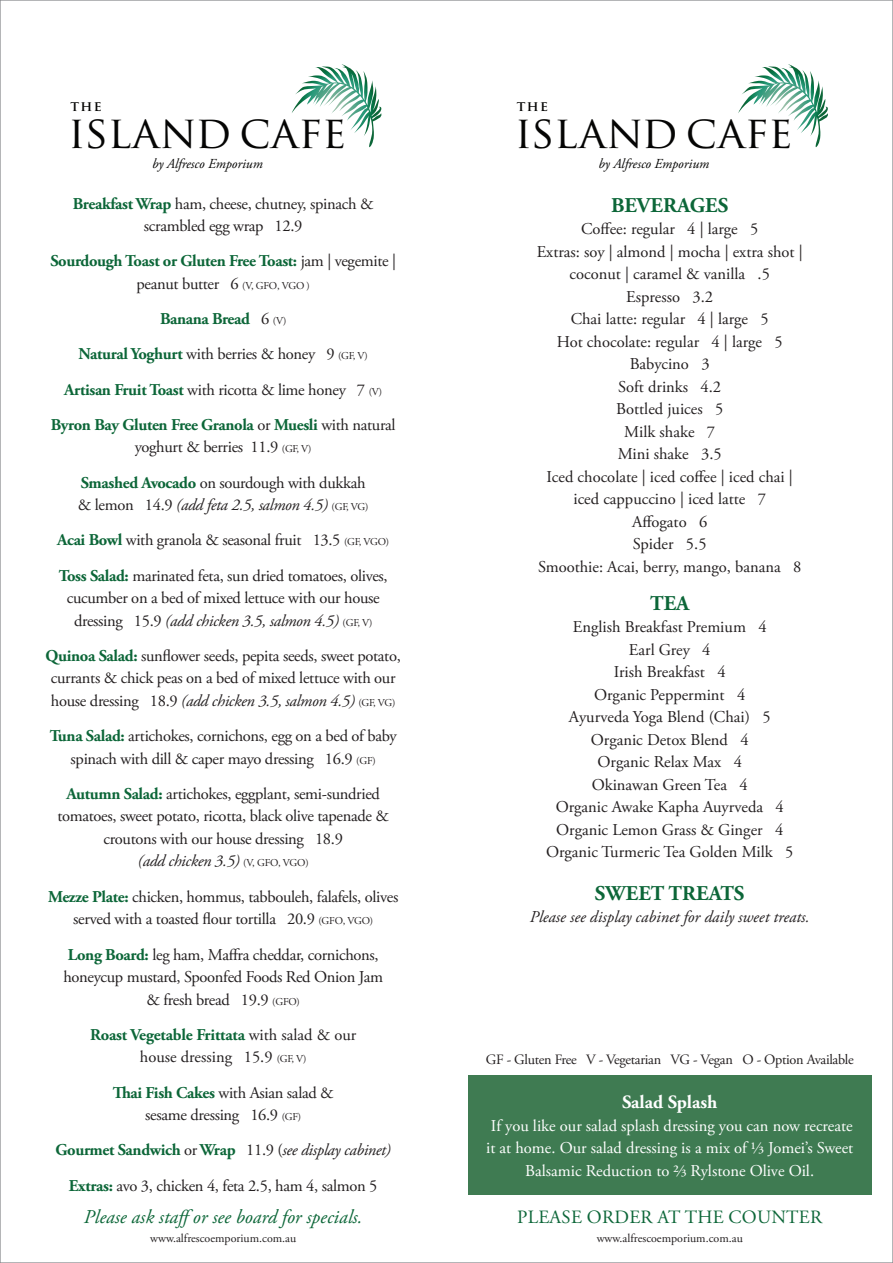
<style>
.page{position:relative;width:893px;height:1263px;background:#fff}
.page>*{position:absolute;margin:0;border:0;box-sizing:border-box;transform-origin:0 0}
.t1{font:44.25px "Trajan Pro";color:#050504}
.t2{font:700 21px "Adobe Garamond Pro";letter-spacing:.005em;color:#0c6638}
.t3{font:italic 19.5px "Adobe Garamond Pro";color:#0c6638}
.t4{font:18.75px "Adobe Garamond Pro";letter-spacing:.015em;color:#0c6638}
.t5{font:700 18.75px "Adobe Garamond Pro";color:#fff}
.t6{font:16.5px/22.5px "Adobe Garamond Pro";letter-spacing:-.02em;color:#231f20;text-align:center}
.t7{font:16.5px/22.5px "Adobe Garamond Pro";color:#231f20;text-align:center}
.t8{font:700 16.5px/35.2px "Adobe Garamond Pro";letter-spacing:-.02em;color:#0c6638;text-align:center}
.t9{font:16.5px/22.5px "Adobe Garamond Pro";color:#fff;text-align:center}
.t10{font:italic 16.5px "Adobe Garamond Pro";color:#231f20}
.t11{font:14.25px "Adobe Garamond Pro";letter-spacing:-.02em;color:#231f20}
.t12{font:italic 13.65px "Adobe Garamond Pro";color:#050504}
.t13{font:700 13.65px "Trajan Pro";letter-spacing:.1em;color:#050504}
.t14{font:12px "Adobe Garamond Pro";color:#231f20}
.s1{font-weight:700;color:#0c6638}
.s2{font-weight:400;color:#231f20}
.s3{font-weight:400;font-size:10.5px;color:#231f20}
.s4{font-size:10.5px}
.s5{font-style:italic}
</style>
<div class="page">
<svg style="left:292px;top:67px;width:60px;height:46px"></svg>
<svg style="left:738px;top:67px;width:61px;height:46px"></svg>
<div style="left:468px;top:1075px;width:404px;height:119px;background:#3f7b52"></div>
<p class="t13" style="left:70px;top:98px;width:33px">the</p>
<p class="t13" style="left:517px;top:98px;width:33px">the</p>
<h1 class="t1" style="left:68px;top:104px;width:280px">ISLAND CAFE</h1>
<h1 class="t1" style="left:515px;top:104px;width:280px">ISLAND CAFE</h1>
<p class="t12" style="left:152px;top:155px;width:112px">by Alfresco Emporium</p>
<p class="t12" style="left:599px;top:155px;width:112px">by Alfresco Emporium</p>
<p class="t6" style="left:73px;top:193px;width:302px"><span class="s1">Breakfast Wrap</span> ham, cheese, chutney, spinach &amp; scrambled egg wrap 12.9</p>
<p class="t8" style="left:50px;top:250px;width:347px;line-height:22.5px">Sourdough Toast or Gluten Free Toast: <span class="s2">jam | vegemite | peanut butter 6</span> <span class="s3">(V, GFO, VGO )</span></p>
<p class="t8" style="left:51px;top:302px;width:346px">Banana Bread <span class="s2">6</span> <span class="s3">(V)<br></span>Natural Yoghurt <span class="s2">with berries &amp; honey 9</span> <span class="s3">(GF, V)<br></span>Artisan Fruit Toast <span class="s2">with ricotta &amp; lime honey 7</span> <span class="s3">(V)<br></span>Byron Bay Gluten Free Granola <span class="s2">or</span> Muesli <span class="s2">with natural</span></p>
<p class="t6" style="left:81px;top:430px;width:286px;line-height:35.2px">yoghurt &amp; berries 11.9 <span class="s4">(GF, V)<br></span><span class="s1">Smashed Avocado</span> on sourdough with dukkah</p>
<p class="t6" style="left:57px;top:488px;width:333px;line-height:35.2px">&amp; lemon 14.9 <span class="s5">(add feta 2.5, salmon 4.5)</span> <span class="s4">(GF, VG)<br></span><span class="s1">Acai Bowl</span> with granola &amp; seasonal fruit 13.5 <span class="s4">(GF, VGO)<br></span><span class="s1">Toss Salad:</span> marinated feta, sun dried tomatoes, olives,</p>
<p class="t6" style="left:67px;top:587px;width:314px">cucumber on a bed of mixed lettuce with our house dressing 15.9 <span class="s5">(add chicken 3.5, salmon 4.5)</span> <span class="s4">(GF, V)</span></p>
<p class="t6" style="left:46px;top:645px;width:357px"><span class="s1">Quinoa Salad:</span> sunflower seeds, pepita seeds, sweet potato, currants &amp; chick peas on a bed of mixed lettuce with our house dressing 18.9 <span class="s5">(add chicken 3.5, salmon 4.5)</span> <span class="s4">(GF, VG)</span></p>
<p class="t6" style="left:50px;top:725px;width:349px"><span class="s1">Tuna Salad:</span> artichokes, cornichons, egg on a bed of baby spinach with dill &amp; caper mayo dressing 16.9 <span class="s4">(GF)</span></p>
<p class="t6" style="left:57px;top:783px;width:333px"><span class="s1">Autumn Salad:</span> artichokes, eggplant, semi-sundried tomatoes, sweet potato, ricotta, black olive tapenade &amp; croutons with our house dressing 18.9<br><span class="s5">(add chicken 3.5)</span> <span class="s4">(V, GFO, VGO)</span></p>
<p class="t6" style="left:48px;top:886px;width:352px"><span class="s1">Mezze Plate:</span> chicken, hommus, tabbouleh, falafels, olives served with a toasted flour tortilla 20.9 <span class="s4">(GFO, VGO)</span></p>
<p class="t6" style="left:63px;top:943px;width:321px"><span class="s1">Long Board:</span> leg ham, Maffra cheddar, cornichons, honeycup mustard, Spoonfed Foods Red Onion Jam &amp; fresh bread 19.9 <span class="s4">(GFO)</span></p>
<p class="t7" style="left:90px;top:1024px;width:268px"><span class="s1">Roast Vegetable Frittata</span> with salad &amp; our house dressing 15.9 <span class="s4">(GF, V)</span></p>
<p class="t6" style="left:113px;top:1081px;width:223px"><span class="s1">Thai Fish Cakes</span> with Asian salad &amp; sesame dressing 16.9 <span class="s4">(GF)</span></p>
<p class="t6" style="left:56px;top:1133px;width:337px;line-height:35.2px"><span class="s1">Gourmet Sandwich</span> or <span class="s1">Wrap</span> 11.9 (<span class="s5">see display cabinet)<br></span><span class="s1">Extras:</span> avo 3, chicken 4, feta 2.5, ham 4, salmon 5</p>
<p class="t3" style="left:84px;top:1205px;width:280px">Please ask staffor see board for specials.</p>
<p class="t14" style="left:150px;top:1231px;width:148px">www.alfrescoemporium.com.au</p>
<p class="t2" style="left:611px;top:193px;width:119px">BEVERAGES</p>
<p class="t7" style="left:537px;top:218px;width:267px">Coffee: regular 4 | large 5<br>Extras: soy | almond | mocha | extra shot | coconut | caramel &amp; vanilla .5<br>Espresso 3.2<br>Chai latte: regular 4 | large 5<br>Hot chocolate: regular 4 | large 5<br>Babycino 3<br>Soft drinks 4.2<br>Bottled juices 5<br>Milk shake 7<br>Mini shake 3.5<br>Iced chocolate | iced coffee | iced chai | iced cappuccino | iced latte 7<br>Affogato 6<br>Spider 5.5<br>Smoothie: Acai, berry, mango, banana 8</p>
<p class="t2" style="left:650px;top:591px;width:41px">TEA</p>
<p class="t7" style="left:546px;top:616px;width:249px">English Breakfast Premium 4<br>Earl Grey 4<br>Irish Breakfast 4<br>Organic Peppermint 4<br>Ayurveda Yoga Blend (Chai) 5<br>Organic Detox Blend 4<br>Organic Relax Max 4<br>Okinawan Green Tea 4<br>Organic Awake Kapha Auyrveda 4<br>Organic Lemon Grass &amp; Ginger 4<br>Organic Turmeric Tea Golden Milk 5</p>
<p class="t2" style="left:595px;top:881px;width:151px">SWEET TREATS</p>
<p class="t10" style="left:530px;top:907px;width:281px">Please see display cabinet for daily sweet treats.</p>
<p class="t11" style="left:486px;top:1051px;width:370px">GF - Gluten Free V - Vegetarian VG - Vegan O - Option Available</p>
<p class="t5" style="left:622px;top:1091px;width:97px">Salad Splash</p>
<p class="t9" style="left:486px;top:1115px;width:369px">If you like our salad splash dressing you can now recreate it at home. Our salad dressing is a mix of ⅓ Jomei’s Sweet<br>Balsamic Reduction to ⅔ Rylstone Olive Oil.</p>
<p class="t4" style="left:517px;top:1206px;width:306px">PLEASE ORDER AT THE COUNTER</p>
<p class="t14" style="left:597px;top:1231px;width:148px">www.alfrescoemporium.com.au</p>
</div>
